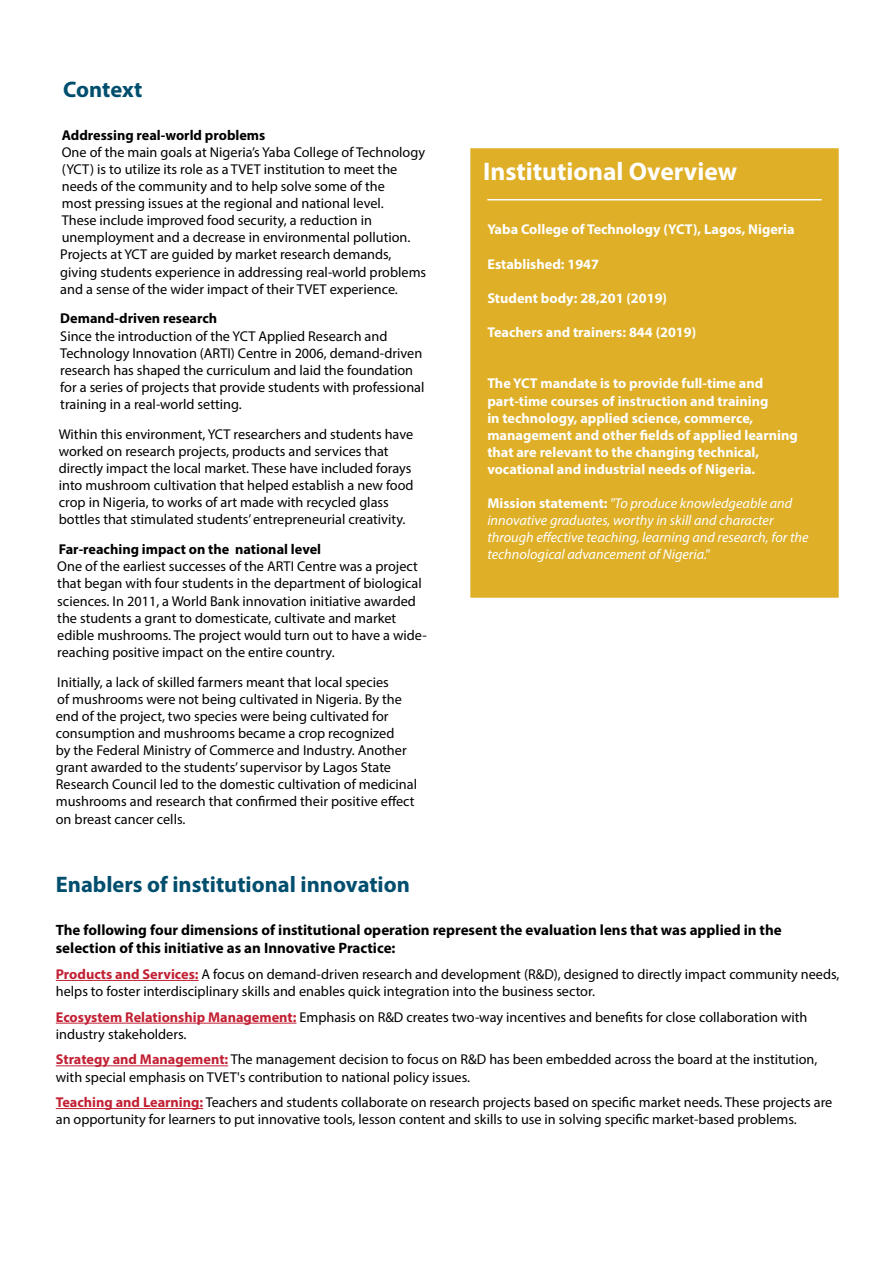
<style>
.page{position:relative;width:893px;height:1263px;background:#fff}
.page>*{position:absolute;margin:0;border:0;box-sizing:border-box;transform-origin:0 0}
.t1{font:700 25.5px "Myriad Pro";color:#fff}
.t2{font:700 22.5px "Myriad Pro";color:#004e6e}
.t3{font:700 15px/18px "Myriad Pro";color:#000}
.t4{font:14.25px/17.1px "Myriad Pro";color:#000}
.t5{font:700 14.25px/17.1px "Myriad Pro";color:#fff}
.t6{font:italic 14.25px/17.1px "Myriad Pro";color:#fff}
.t7{font:700 14.25px "Myriad Pro";color:#000}
.s1{font-weight:700;font-style:normal}
.s2{font-weight:700;color:#c22033}
</style>
<div class="page">
<div style="left:470px;top:148px;width:369px;height:450px;background:#deaf27"></div>
<hr style="left:487px;top:199px;width:335px;height:1px;background:#fff">
<hr style="left:56px;top:980px;width:143px;height:1px;background:#c22033">
<hr style="left:56px;top:1023px;width:240px;height:1px;background:#c22033">
<hr style="left:56px;top:1065px;width:172px;height:1px;background:#c22033">
<hr style="left:56px;top:1108px;width:147px;height:1px;background:#c22033">
<h2 class="t2" style="left:63px;top:75px;width:80px">Context</h2>
<p class="t7" style="left:62px;top:126px;width:205px">Addressing real-world problems</p>
<p class="t4" style="left:60px;top:143px;width:367px">One of the main goals at Nigeria’s Yaba College of Technology (YCT) is to utilize its role as a TVET institution to meet the needs of the community and to help solve some of the<br>most pressing issues at the regional and national level.<br>These include improved food security, a reduction in unemployment and a decrease in environmental pollution.<br>Projects at YCT are guided by market research demands, giving students experience in addressing real-world problems and a sense of the wider impact of their TVET experience.</p>
<p class="t7" style="left:60px;top:309px;width:158px">Demand-driven research</p>
<p class="t4" style="left:60px;top:327px;width:366px">Since the introduction of the YCT Applied Research and Technology Innovation (ARTI) Centre in 2006, demand-driven research has shaped the curriculum and laid the foundation for a series of projects that provide students with professional training in a real-world setting.</p>
<p class="t4" style="left:59px;top:425px;width:356px">Within this environment, YCT researchers and students have worked on research projects, products and services that directly impact the local market. These have included forays into mushroom cultivation that helped establish a new food crop in Nigeria, to works of art made with recycled glass bottles that stimulated students’ entrepreneurial creativity.</p>
<p class="t7" style="left:59px;top:540px;width:264px">Far-reaching impact on the national level</p>
<p class="t4" style="left:57px;top:558px;width:371px">One of the earliest successes of the ARTI Centre was a project that began with four students in the department of biological sciences. In 2011, a World Bank innovation initiative awarded the students a grant to domesticate, cultivate and market edible mushrooms. The project would turn out to have a wide&shy;reaching positive impact on the entire country.</p>
<p class="t4" style="left:56px;top:673px;width:363px">Initially, a lack of skilled farmers meant that local species<br>of mushrooms were not being cultivated in Nigeria. By the end of the project, two species were being cultivated for consumption and mushrooms became a crop recognized<br>by the Federal Ministry of Commerce and Industry. Another grant awarded to the students’ supervisor by Lagos State Research Council led to the domestic cultivation of medicinal mushrooms and research that confirmed their positive effect on breast cancer cells.</p>
<h1 class="t1" style="left:483px;top:155px;width:256px">Institutional Overview</h1>
<p class="t5" style="left:487px;top:221px;width:309px">Yaba College of Technology (YCT), Lagos, Nigeria</p>
<p class="t5" style="left:487px;top:255px;width:113px">Established: 1947</p>
<p class="t5" style="left:487px;top:289px;width:181px">Student body: 28,201 (2019)</p>
<p class="t5" style="left:487px;top:323px;width:210px">Teachers and trainers: 844 (2019)</p>
<p class="t5" style="left:487px;top:375px;width:312px">The YCT mandate is to provide full-time and part-time courses of instruction and training<br>in technology, applied science, commerce, management and other fields of applied learning that are relevant to the changing technical, vocational and industrial needs of Nigeria.</p>
<p class="t6" style="left:487px;top:495px;width:323px"><span class="s1">Mission statement:</span> "To produce knowledgeable and innovative graduates, worthy in skill and character through effective teaching, learning and research, for the technological advancement of Nigeria."</p>
<h2 class="t2" style="left:56px;top:870px;width:356px">Enablers of institutional innovation</h2>
<p class="t3" style="left:56px;top:921px;width:727px">The following four dimensions of institutional operation represent the evaluation lens that was applied in the selection of this initiative as an Innovative Practice:</p>
<p class="t4" style="left:56px;top:965px;width:785px"><span class="s2">Products and Services:</span> A focus on demand-driven research and development (R&amp;D), designed to directly impact community needs, helps to foster interdisciplinary skills and enables quick integration into the business sector.</p>
<p class="t4" style="left:56px;top:1008px;width:753px"><span class="s2">Ecosystem Relationship Management:</span> Emphasis on R&amp;D creates two-way incentives and benefits for close collaboration with industry stakeholders.</p>
<p class="t4" style="left:56px;top:1051px;width:763px"><span class="s2">Strategy and Management:</span> The management decision to focus on R&amp;D has been embedded across the board at the institution, with special emphasis on TVET's contribution to national policy issues.</p>
<p class="t4" style="left:56px;top:1093px;width:778px"><span class="s2">Teaching and Learning:</span> Teachers and students collaborate on research projects based on specific market needs. These projects are an opportunity for learners to put innovative tools, lesson content and skills to use in solving specific market-based problems.</p>
</div>
